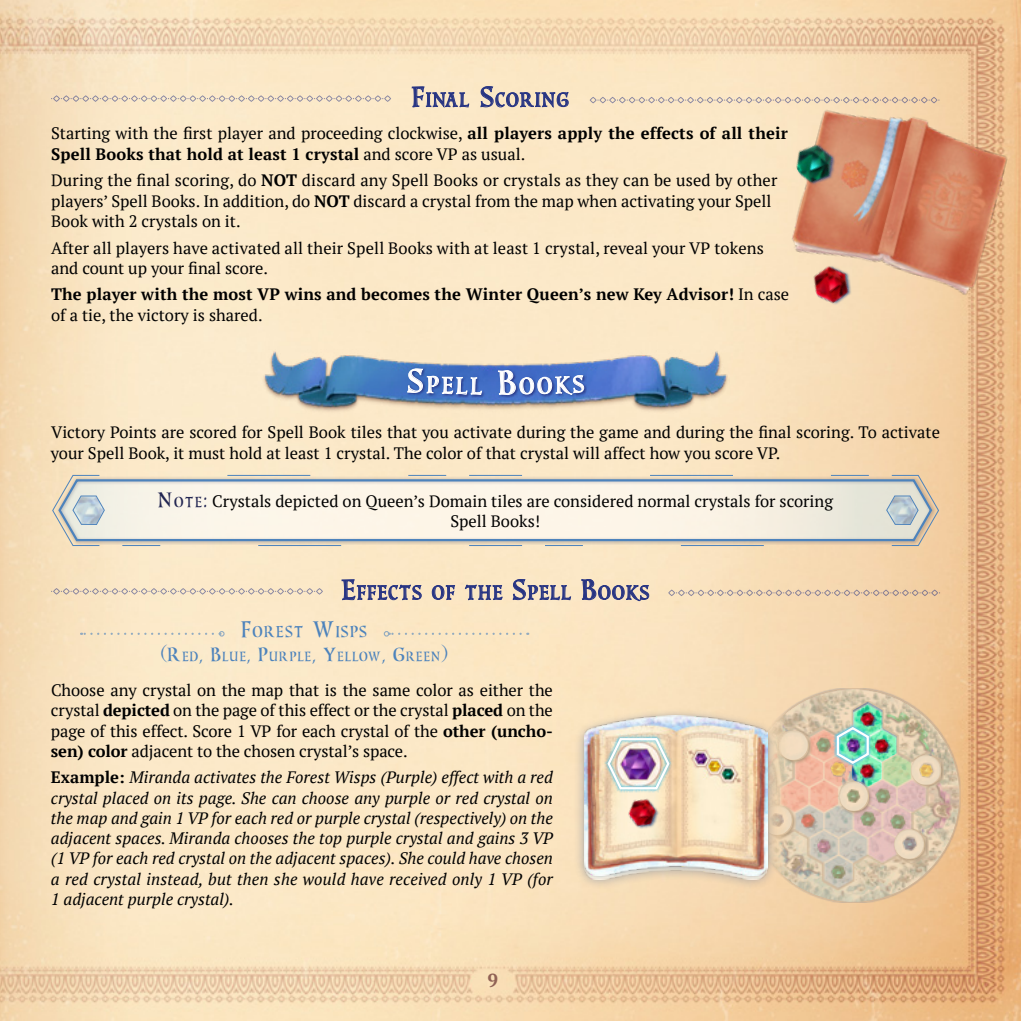
<style>
.page{position:relative;width:1021px;height:1021px;background:#fff}
.page>*{position:absolute;margin:0;border:0;box-sizing:border-box;transform-origin:0 0}
.t1{font:28.5px "Sirona";color:#fff}
.t2{font:700 18.75px "PT Serif";color:#906255}
.t3{font:16.8px "Sirona";letter-spacing:.035em;color:#283583}
.t4{font:16.5px/20.2px "PT Serif";color:#000}
.t5{font:italic 16.5px/20.2px "PT Serif";color:#000;text-align:justify}
.t6{font:700 16.5px/20.2px "PT Serif";letter-spacing:.01em;color:#000}
.t7{font:13.65px "Sirona";letter-spacing:.035em;color:#4d83bc}
.t8{font:11.55px "Sirona";letter-spacing:.035em;color:#4d83bc}
.s1{font-size:24px}
.s2{font-weight:400}
.s3{font-weight:700}
.s4{font-family:"Sirona";font-size:18px;color:#212551}
.s5{font-family:"Sirona";font-size:12.6px;color:#212551}
.s6{font-size:19.5px}
.s7{font-size:16.5px}
.s8{font-weight:700;font-style:normal}
</style>
<div class="page">
<img style="left:0;top:0;width:1020px;height:1020px">
<svg style="left:51px;top:95px;width:340px;height:7px;background:#ded0be"></svg>
<svg style="left:412px;top:87px;width:57px;height:23px"></svg>
<svg style="left:480px;top:86px;width:88px;height:24px;background:#c9bcb4"></svg>
<svg style="left:589px;top:97px;width:187px;height:6px"></svg>
<img style="left:261px;top:350px;width:468px;height:64px">
<svg style="left:482px;top:366px;width:105px;height:31px"></svg>
<svg style="left:52px;top:474px;width:887px;height:72px;background:#e7e3d9"></svg>
<svg style="left:885px;top:495px;width:33px;height:30px"></svg>
<svg style="left:72px;top:495px;width:33px;height:30px"></svg>
<svg style="left:51px;top:588px;width:272px;height:6px;background:#dbcdbc"></svg>
<svg style="left:342px;top:579px;width:79px;height:26px;background:#cbbeb5"></svg>
<svg style="left:432px;top:585px;width:23px;height:20px"></svg>
<svg style="left:465px;top:584px;width:37px;height:16px"></svg>
<svg style="left:513px;top:579px;width:58px;height:21px"></svg>
<svg style="left:581px;top:579px;width:68px;height:22px"></svg>
<svg style="left:668px;top:589px;width:272px;height:7px;background:#dbc3ab"></svg>
<svg style="left:81px;top:632px;width:132px;height:3px"></svg>
<svg style="left:219px;top:631px;width:5px;height:5px"></svg>
<svg style="left:384px;top:631px;width:136px;height:5px"></svg>
<img style="left:745px;top:688px;width:215px;height:214px">
<svg style="left:833px;top:723px;width:39px;height:44px"></svg>
<svg style="left:835px;top:725px;width:35px;height:40px"></svg>
<div style="left:573px;top:708px;width:204px;height:182px;background:#32538d;opacity:.75"></div>
<div style="left:582px;top:712px;width:188px;height:166px;background:#32538d;opacity:.15"></div>
<img style="left:585px;top:715px;width:182px;height:160px">
<div style="left:630px;top:798px;width:29px;height:31px;background:#32538d;opacity:.75"></div>
<img style="left:629px;top:797px;width:29px;height:29px">
<div style="left:603px;top:734px;width:69px;height:58px;background:#6cc7e2;opacity:.75"></div>
<img style="left:606px;top:736px;width:64px;height:54px">
<img style="left:776px;top:83px;width:244px;height:229px">
<img style="left:806px;top:257px;width:51px;height:51px">
<img style="left:789px;top:136px;width:52px;height:52px">
<svg style="left:407px;top:342px;width:75px;height:119px;background:#c4c2c2"></svg>
<svg style="left:497px;top:298px;width:87px;height:133px;background:#cbc7c4"></svg>
<p class="t3" style="left:411px;top:89px;width:158px"><span class="s1">F</span>INAL <span class="s1">S</span>CORING</p>
<p class="t6" style="left:51px;top:123px;width:738px"><span class="s2">Starting with the first player and proceeding clockwise,</span> all players apply the effects of all their<br>Spell Books that hold at least 1 crystal <span class="s2">and score VP as usual.</span></p>
<p class="t4" style="left:51px;top:170px;width:727px">During the final scoring, do <span class="s3">NOT</span> discard any Spell Books or crystals as they can be used by other players’ Spell Books. In addition, do <span class="s3">NOT</span> discard a crystal from the map when activating your Spell<br>Book with 2 crystals on it.</p>
<p class="t4" style="left:51px;top:237px;width:714px">After all players have activated all their Spell Books with at least 1 crystal, reveal your VP tokens and count up your final score.</p>
<p class="t6" style="left:51px;top:284px;width:739px">The player with the most VP wins and becomes the Winter Queen’s new Key Advisor! <span class="s2">In case of a tie, the victory is shared.</span></p>
<h1 class="t1" style="left:498px;top:364px;width:18px">B</h1>
<p class="t4" style="left:51px;top:422px;width:890px">Victory Points are scored for Spell Book tiles that you activate during the game and during the final scoring. To activate your Spell Book, it must hold at least 1 crystal. The color of that crystal will affect how you score VP.</p>
<p class="t4" style="left:157px;top:490px;width:677px;text-align:center"><span class="s4">N</span> <span class="s5">O TE</span><span class="s4">:</span> Crystals depicted on Queen’s Domain tiles are considered normal crystals for scoring<br>Spell Books!</p>
<p class="t3" style="left:341px;top:581px;width:103px"><span class="s1">E</span>FFECTS OF</p>
<p class="t3" style="left:465px;top:581px;width:186px">THE <span class="s1">S</span>PELL <span class="s1">B</span>OOKS</p>
<p class="t7" style="left:241px;top:622px;width:128px"><span class="s6">F</span>OREST <span class="s6">W</span> ISPS</p>
<p class="t8" style="left:161px;top:649px;width:287px"><span class="s7">(R</span>ED<span class="s7">, B</span>LUE<span class="s7">, P</span>URPLE<span class="s7">, Y</span>ELLOW<span class="s7">, G</span>REEN<span class="s7">)</span></p>
<p class="t4" style="left:51px;top:680px;width:503px;text-align:justify">Choose any crystal on the map that is the same color as either the crystal <span class="s3">depicted</span> on the page of this effect or the crystal <span class="s3">placed</span> on the page of this effect. Score 1 VP for each crystal of the <span class="s3">other (uncho&shy;sen) color</span> adjacent to the chosen crystal’s space.</p>
<p class="t5" style="left:51px;top:767px;width:503px"><span class="s8">Example:</span> Miranda activates the Forest Wisps (Purple) effect with a red crystal placed on its page. She can choose any purple or red crystal on the map and gain 1 VP for each red or purple crystal (respectively) on the adjacent spaces. Miranda chooses the top purple crystal and gains 3 VP (1 VP for each red crystal on the adjacent spaces). She could have chosen a red crystal instead, but then she would have received only 1 VP (for 1 adjacent purple crystal).</p>
<p class="t2" style="left:487px;top:967px;width:12px">9</p>
</div>
